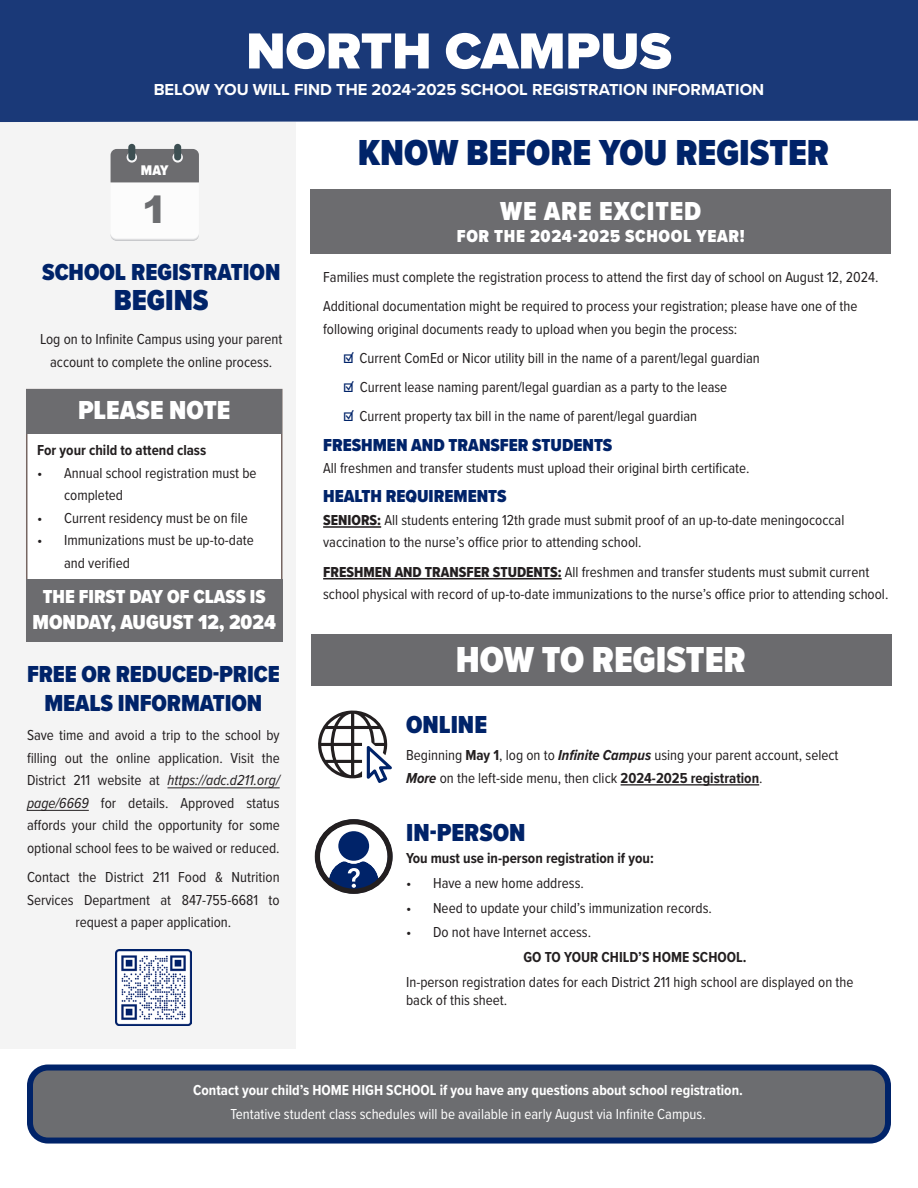
<style>
.page{position:relative;width:918px;height:1188px;background:#fff}
.page>*{position:absolute;margin:0;border:0;box-sizing:border-box;transform-origin:0 0}
.t1{font:900 52.5px "Proxima Nova";color:#fff}
.t2{font:900 37.5px "Proxima Nova Cond";color:#002369}
.t3{font:900 37.5px "Proxima Nova Cond";color:#fff}
.t4{font:900 37.5px "Arial";color:#6c6d70}
.t5{font:900 30px "Proxima Nova Cond";color:#002369}
.t6{font:900 27px "Proxima Nova Cond";letter-spacing:.035em;color:#fff}
.t7{font:900 27px "Proxima Nova Cond";letter-spacing:.01em;color:#fff}
.t8{font:900 25.5px "Proxima Nova Cond";color:#002369}
.t9{font:900 24px/28.8px "Proxima Nova Cond";letter-spacing:-.005em;color:#002369;text-align:center}
.t10{font:900 21px "Proxima Nova Cond";color:#fff}
.t11{font:900 19.5px "Proxima Nova Cond";color:#fff}
.t12{font:900 18px "Proxima Nova Cond";color:#002369}
.t13{font:900 18px "Proxima Nova Cond";letter-spacing:.035em;color:#fff}
.t14{font:700 16.5px "Proxima Nova";color:#fff}
.t15{font:15px/22.5px "Proxima Nova Cond";color:#231f20}
.t16{font:700 15px "Proxima Nova Cond";color:#231f20}
.t17{font:700 15px "Proxima Nova Cond";color:#fff}
.t18{font:15px "Proxima Nova Cond";color:#fff}
.t19{font:900 14.55px "Proxima Nova Cond";color:#fff}
.s1{font-style:italic}
.s2{font-weight:700;color:#002369}
.s3{font-family:"Proxima Nova Cond Extrabld"}
.s4{font-weight:700}
.s5{font-weight:700;font-style:italic}
</style>
<div class="page">
<div style="left:0;top:0;width:918px;height:122px;background:#1a3978"></div>
<div style="left:311px;top:634px;width:581px;height:52px;background:#6b6b6e"></div>
<div style="left:0;top:122px;width:295px;height:927px;background:#f4f4f4"></div>
<hr style="left:621px;top:784px;width:138px;height:2px;background:#231f20">
<hr style="left:167px;top:787px;width:113px;height:1px;background:#231f20">
<hr style="left:27px;top:810px;width:62px;height:1px;background:#231f20">
<div style="left:30px;top:1068px;width:858px;height:73px;background:#6c6d70;border-radius:18px"></div>
<div style="left:27px;top:1065px;width:864px;height:79px;border:6px solid #002369;border-radius:18px"></div>
<div style="left:26px;top:389px;width:257px;height:252px;background:#fff;border:2px solid #766662"></div>
<div style="left:26px;top:579px;width:257px;height:62px;background:#6c6c6f"></div>
<div style="left:26px;top:390px;width:256px;height:44px;background:#6c6c6f"></div>
<div style="left:310px;top:189px;width:581px;height:65px;background:#6c6c6f"></div>
<img style="left:115px;top:949px;width:76px;height:76px">
<svg style="left:111px;top:149px;width:88px;height:92px"></svg>
<svg style="left:127px;top:152px;width:10px;height:11px"></svg>
<svg style="left:172px;top:152px;width:11px;height:11px"></svg>
<div style="left:128px;top:144px;width:7px;height:16px;background:#3d4f52;border-radius:4px"></div>
<div style="left:174px;top:144px;width:7px;height:16px;background:#3d4f52;border-radius:4px"></div>
<hr style="left:323px;top:526px;width:58px;height:2px;background:#231f20">
<hr style="left:323px;top:578px;width:239px;height:2px;background:#231f20">
<svg style="left:318px;top:710px;width:74px;height:73px"></svg>
<svg style="left:315px;top:819px;width:72px;height:75px"></svg>
<div style="left:315px;top:819px;width:78px;height:75px;border:5px solid #231f20;border-radius:50%"></div>
<p class="t1" style="left:246px;top:12px;width:427px">NORTH CAMPUS</p>
<p class="t14" style="left:154px;top:77px;width:612px">BELOW YOU WILL FIND THE 2024-2025 SCHOOL REGISTRATION INFORMATION</p>
<p class="t19" style="left:141px;top:160px;width:29px">MAY</p>
<p class="t4" style="left:142px;top:182px;width:27px">1</p>
<p class="t9" style="left:42px;top:258px;width:240px">SCHOOL REGISTRATION</p>
<p class="t5" style="left:114px;top:278px;width:96px">BEGINS</p>
<p class="t15" style="left:40px;top:327px;width:244px;text-align:center">Log on to Infinite Campus using your parent account to complete the online process.</p>
<p class="t7" style="left:78px;top:390px;width:154px">PLEASE NOTE</p>
<p class="t16" style="left:37px;top:439px;width:171px">For your child to attend class</p>
<p class="t15" style="left:64px;top:461px;width:194px;text-indent:-27px">• Annual school registration must be completed</p>
<p class="t15" style="left:37px;top:506px;width:212px">• Current residency must be on file</p>
<p class="t15" style="left:64px;top:528px;width:191px;text-indent:-27px">• Immunizations must be up-to-date and verified</p>
<p class="t11" style="left:43px;top:583px;width:224px">THE FIRST DAY OF CLASS IS</p>
<p class="t10" style="left:33px;top:606px;width:245px">MONDAY, AUGUST 12, 2024</p>
<p class="t9" style="left:27px;top:660px;width:254px">FREE OR REDUCED-PRICE<br>MEALS INFORMATION</p>
<p class="t15" style="left:27px;top:724px;width:254px;text-align:justify">Save time and avoid a trip to the school by filling out the online application. Visit the District 211 website at <span class="s1">https://adc.d211.org/ page/6669</span> for details. Approved status affords your child the opportunity for some optional school fees to be waived or reduced.</p>
<p class="t15" style="left:27px;top:865px;width:254px;text-align:center">Contact the District 211 Food &amp; Nutrition<br>Services Department at 847-755-6681 to request a paper application.</p>
<p class="t2" style="left:358px;top:125px;width:473px">KNOW BEFORE YOU REGISTER</p>
<p class="t6" style="left:500px;top:191px;width:203px">WE ARE EXCITED</p>
<p class="t13" style="left:457px;top:223px;width:289px">FOR THE 2024-2025 SCHOOL YEAR!</p>
<p class="t15" style="left:323px;top:265px;width:557px">Families must complete the registration process to attend the first day of school on August 12, 2024.</p>
<p class="t15" style="left:323px;top:294px;width:536px">Additional documentation might be required to process your registration; please have one of the following original documents ready to upload when you begin the process:</p>
<p class="t15" style="left:343px;top:346px;width:418px"><span class="s2">☑</span> Current ComEd or Nicor utility bill in the name of a parent/legal guardian</p>
<p class="t15" style="left:343px;top:375px;width:385px"><span class="s2">☑</span> Current lease naming parent/legal guardian as a party to the lease</p>
<p class="t15" style="left:343px;top:405px;width:355px"><span class="s2">☑</span> Current property tax bill in the name of parent/legal guardian</p>
<p class="t12" style="left:323px;top:432px;width:291px">FRESHMEN AND TRANSFER STUDENTS</p>
<p class="t15" style="left:323px;top:456px;width:428px">All freshmen and transfer students must upload their original birth certificate.</p>
<p class="t12" style="left:323px;top:483px;width:185px">HEALTH REQUIREMENTS</p>
<p class="t15" style="left:323px;top:508px;width:523px"><span class="s3">SENIORS:</span> All students entering 12th grade must submit proof of an up-to-date meningococcal vaccination to the nurse’s office prior to attending school.</p>
<p class="t15" style="left:323px;top:560px;width:567px"><span class="s3">FRESHMEN AND TRANSFER STUDENTS:</span> All freshmen and transfer students must submit current school physical with record of up-to-date immunizations to the nurse’s office prior to attending school.</p>
<p class="t3" style="left:456px;top:632px;width:291px">HOW TO REGISTER</p>
<p class="t8" style="left:406px;top:706px;width:83px">ONLINE</p>
<p class="t15" style="left:406px;top:743px;width:434px">Beginning <span class="s4">May 1</span>, log on to <span class="s5">Infinite Campus</span> using your parent account, select<br><span class="s5">More</span> on the left-side menu, then click <span class="s4">2024-2025 registration</span>.</p>
<p class="t8" style="left:406px;top:813px;width:121px">IN-PERSON</p>
<p class="t16" style="left:406px;top:847px;width:249px">You must use in-person registration if you:</p>
<p class="t15" style="left:406px;top:871px;width:179px">• Have a new home address.</p>
<p class="t15" style="left:406px;top:896px;width:307px">• Need to update your child’s immunization records.</p>
<p class="t15" style="left:406px;top:920px;width:187px">• Do not have Internet access.</p>
<p class="t16" style="left:524px;top:946px;width:225px">GO TO YOUR CHILD’S HOME SCHOOL.</p>
<p class="t15" style="left:406px;top:972px;width:449px;line-height:18px">In-person registration dates for each District 211 high school are displayed on the back of this sheet.</p>
<p class="t17" style="left:193px;top:1079px;width:551px">Contact your child’s HOME HIGH SCHOOL if you have any questions about school registration.</p>
<p class="t18" style="left:230px;top:1103px;width:477px">Tentative student class schedules will be available in early August via Infinite Campus.</p>
</div>
